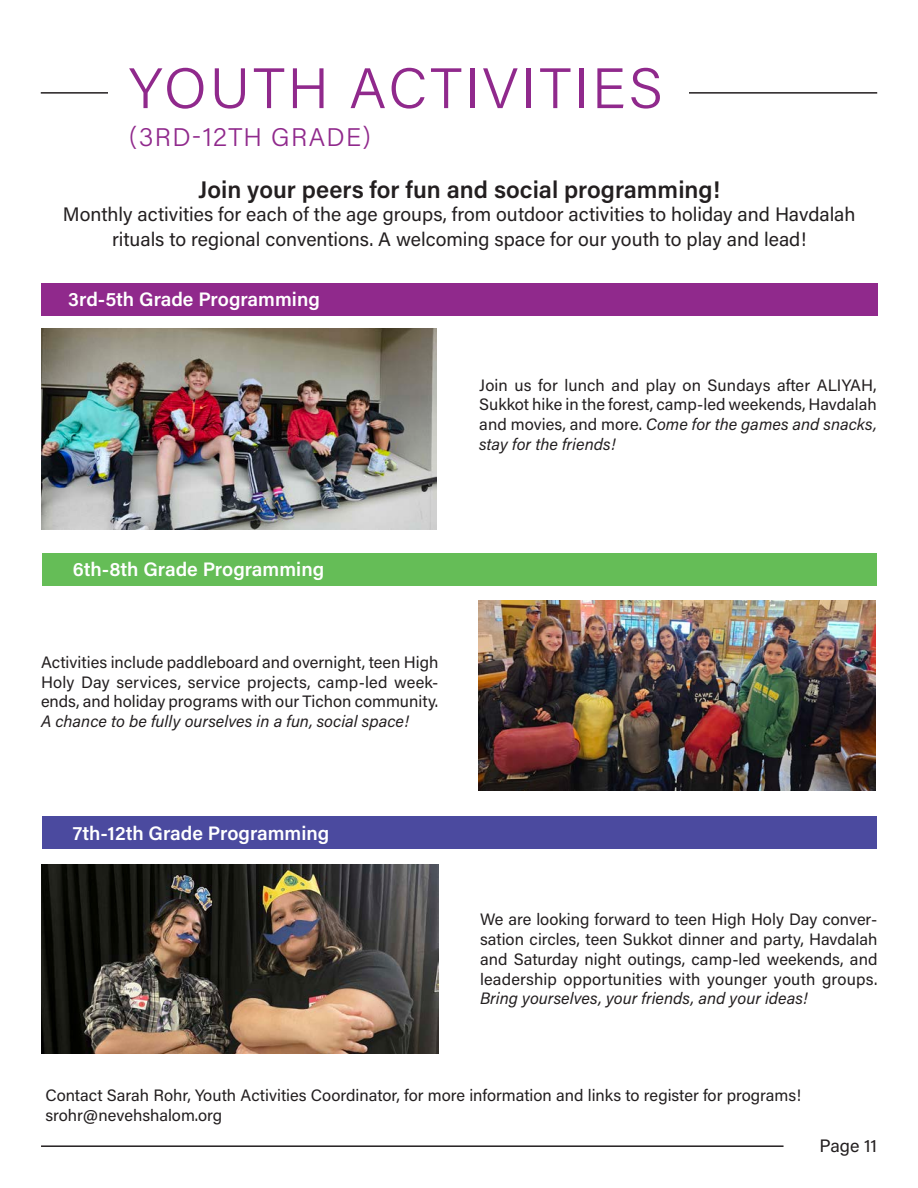
<style>
.page{position:relative;width:918px;height:1188px;background:#fff}
.page>*{position:absolute;margin:0;border:0;box-sizing:border-box;transform-origin:0 0}
.t1{font:300 57px "Acumin Pro";letter-spacing:.055em;color:#90298c}
.t2{font:300 25.5px "Acumin Pro";letter-spacing:.05em;color:#90298c}
.t3{font:600 24px "Acumin Pro";color:#231f20}
.t4{font:19.5px/25.2px "Acumin Pro";color:#231f20;text-align:center}
.t5{font:600 19.5px "Acumin Pro";color:#fff}
.t6{font:18px "Acumin Pro";letter-spacing:-.01em;color:#231f20}
.t7{font:16.5px/19.8px "Acumin Pro";color:#231f20;text-align:justify}
.s1{font-style:italic}
</style>
<div class="page">
<hr style="left:41px;top:1145px;width:743px;height:2px;background:#231f20">
<hr style="left:41px;top:92px;width:836px;height:2px;background:#231f20">
<div style="left:108px;top:54px;width:580px;height:69px;background:#fff"></div>
<div style="left:42px;top:553px;width:834px;height:32px;background:#65bd57"></div>
<img style="left:478px;top:600px;width:397px;height:190px">
<div style="left:42px;top:817px;width:835px;height:32px;background:#4b4a9f"></div>
<img style="left:41px;top:864px;width:397px;height:190px">
<div style="left:41px;top:284px;width:837px;height:32px;background:#90298c"></div>
<img style="left:41px;top:328px;width:395px;height:201px">
<p class="t1" style="left:129px;top:49px;width:535px">YOUTH ACTIVITIES</p>
<p class="t2" style="left:129px;top:119px;width:243px">(3RD-12TH GRADE)</p>
<p class="t3" style="left:198px;top:172px;width:523px">Join your peers for fun and social programming!</p>
<p class="t4" style="left:63px;top:201px;width:794px">Monthly activities for each of the age groups, from outdoor activities to holiday and Havdalah rituals to regional conventions. A welcoming space for our youth to play and lead!</p>
<p class="t5" style="left:68px;top:286px;width:253px">3rd-5th Grade Programming</p>
<p class="t7" style="left:479px;top:374px;width:399px">Join us for lunch and play on Sundays after ALIYAH, Sukkot hike in the forest, camp-led weekends, Havdalah and movies, and more. <span class="s1">Come for the games and snacks, stay for the friends!</span></p>
<p class="t5" style="left:73px;top:555px;width:253px">6th-8th Grade Programming</p>
<p class="t7" style="left:41px;top:651px;width:399px">Activities include paddleboard and overnight, teen High Holy Day services, service projects, camp-led week&shy;ends, and holiday programs with our Tichon community.<br><span class="s1">A chance to be fully ourselves in a fun, social space!</span></p>
<p class="t5" style="left:73px;top:819px;width:258px">7th-12th Grade Programming</p>
<p class="t7" style="left:480px;top:909px;width:399px">We are looking forward to teen High Holy Day conver&shy;sation circles, teen Sukkot dinner and party, Havdalah and Saturday night outings, camp-led weekends, and leadership opportunities with younger youth groups.<br><span class="s1">Bring yourselves, your friends, and your ideas!</span></p>
<p class="t7" style="left:45px;top:1085px;width:757px">Contact Sarah Rohr, Youth Activities Coordinator, for more information and links to register for programs!</p>
<p class="t7" style="left:45px;top:1105px;width:178px">srohr@nevehshalom.org</p>
<p class="t6" style="left:820px;top:1133px;width:59px">Page 11</p>
</div>
